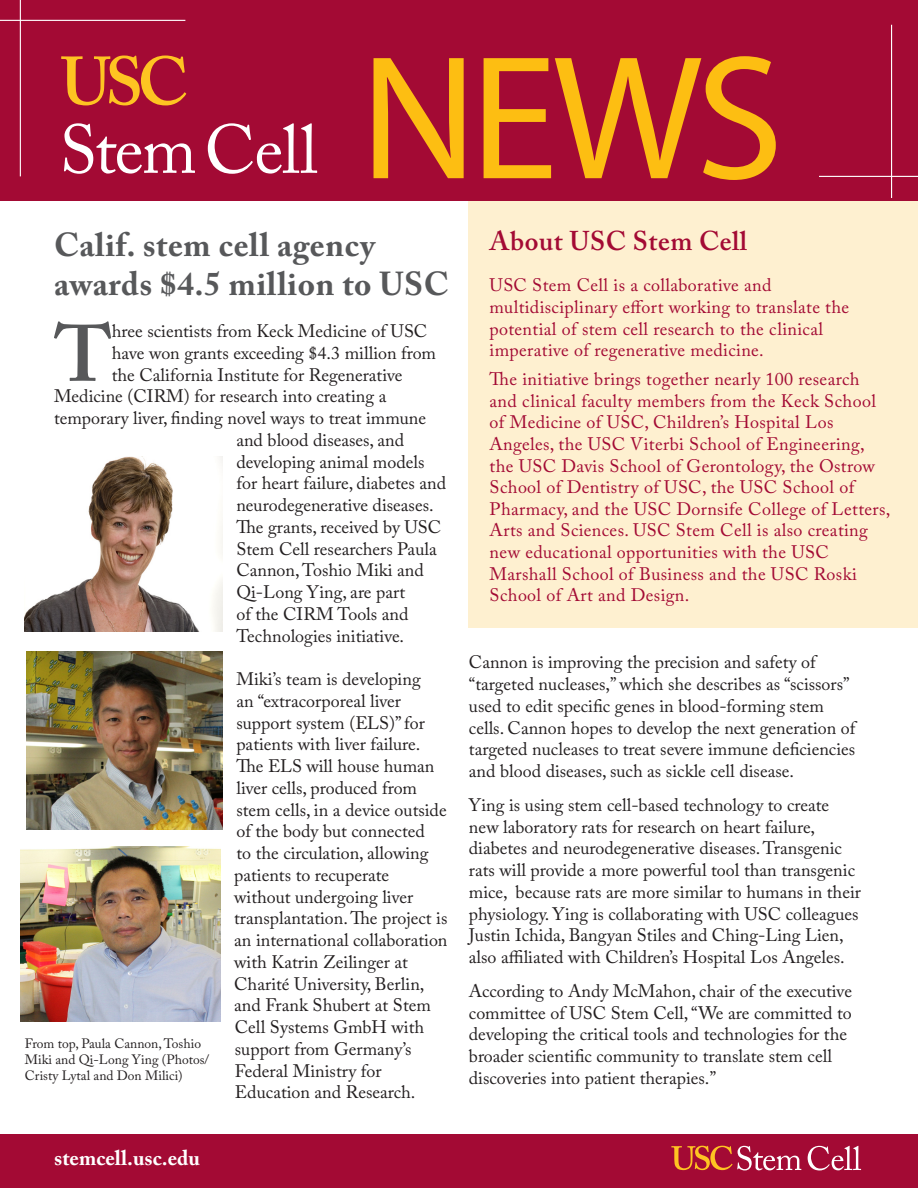
<style>
.page{position:relative;width:918px;height:1188px;background:#fff}
.page>*{position:absolute;margin:0;border:0;box-sizing:border-box;transform-origin:0 0}
.t1{font:178.05px "Myriad Pro";color:#fdbe12}
.t2{font:600 79.2px "Adobe Caslon Pro";color:#57585a}
.t3{font:700 33px/39.6px "Adobe Caslon Pro";letter-spacing:.02em;color:#57585a}
.t4{font:600 27px "Adobe Caslon Pro";letter-spacing:.02em;color:#a30a34}
.t5{font:700 21px "Adobe Caslon Pro";color:#fff}
.t6{font:18px/21.8px "Adobe Caslon Pro";color:#231f20}
.t7{font:18px/21.6px "Adobe Caslon Pro";letter-spacing:.02em;color:#a30a34}
.t8{font:13.5px/16.2px "Adobe Caslon Pro";color:#231f20}
</style>
<div class="page">
<div style="left:468px;top:193px;width:450px;height:435px;background:#fef0d0"></div>
<div style="left:0;top:1134px;width:918px;height:54px;background:#a30a34"></div>
<div style="left:0;top:0;width:918px;height:200px;background:#a30a34"></div>
<img style="left:26px;top:651px;width:197px;height:178px">
<hr style="left:819px;top:176px;width:99px;height:1px;background:#fff">
<hr style="left:0;top:20px;width:185px;height:1px;background:#fff">
<hr style="left:891px;top:25px;width:1px;height:173px;background:#fff">
<hr style="left:20px;top:0;width:1px;height:176px;background:#fff">
<svg style="left:671px;top:1146px;width:130px;height:24px"></svg>
<svg style="left:808px;top:1146px;width:53px;height:24px"></svg>
<svg style="left:64px;top:123px;width:131px;height:51px"></svg>
<svg style="left:208px;top:123px;width:109px;height:51px"></svg>
<svg style="left:61px;top:56px;width:125px;height:49px"></svg>
<img style="left:25px;top:456px;width:198px;height:176px">
<img style="left:21px;top:846px;width:200px;height:175px">
<p class="t1" style="left:360px;top:9px;width:425px">NEWS</p>
<p class="t3" style="left:54px;top:224px;width:396px">Calif. stem cell agency awards $4.5 million to USC</p>
<p class="t2" style="left:55px;top:307px;width:59px">T</p>
<p class="t6" style="left:112px;top:320px;width:317px">hree scientists from Keck Medicine of USC</p>
<p class="t6" style="left:112px;top:342px;width:326px">have won grants exceeding $4.3 million from</p>
<p class="t6" style="left:112px;top:364px;width:292px">the California Institute for Regenerative</p>
<p class="t6" style="left:54px;top:385px;width:334px">Medicine (CIRM) for research into creating a</p>
<p class="t6" style="left:54px;top:407px;width:374px">temporary liver, finding novel ways to treat immune</p>
<p class="t6" style="left:236px;top:429px;width:169px">and blood diseases, and</p>
<p class="t6" style="left:236px;top:451px;width:190px">developing animal models</p>
<p class="t6" style="left:236px;top:472px;width:211px">for heart failure, diabetes and</p>
<p class="t6" style="left:236px;top:494px;width:199px">neurodegenerative diseases.</p>
<p class="t6" style="left:236px;top:516px;width:206px">The grants, received by USC</p>
<p class="t6" style="left:236px;top:538px;width:202px">Stem Cell researchers Paula</p>
<p class="t6" style="left:236px;top:559px;width:189px">Cannon, Toshio Miki and</p>
<p class="t6" style="left:236px;top:581px;width:170px">Qi-Long Ying, are part</p>
<p class="t6" style="left:236px;top:603px;width:174px">of the CIRM Tools and</p>
<p class="t6" style="left:236px;top:625px;width:169px">Technologies initiative.</p>
<p class="t6" style="left:234px;top:668px;width:215px">Miki’s team is developing<br>an “extracorporeal liver support system (ELS)” for patients with liver failure.<br>The ELS will house human liver cells, produced from stem cells, in a device outside of the body but connected<br>to the circulation, allowing patients to recuperate without undergoing liver transplantation. The project is an international collaboration with Katrin Zeilinger at<br>Charité University, Berlin, and Frank Shubert at Stem<br>Cell Systems GmbH with support from Germany’s<br>Federal Ministry for<br>Education and Research.</p>
<p class="t8" style="left:25px;top:1035px;width:186px">From top, Paula Cannon, Toshio<br>Miki and Qi-Long Ying (Photos/<br>Cristy Lytal and Don Milici)</p>
<p class="t4" style="left:490px;top:225px;width:259px">About USC Stem Cell</p>
<p class="t7" style="left:490px;top:274px;width:361px">USC Stem Cell is a collaborative and multidisciplinary effort working to translate the potential of stem cell research to the clinical imperative of regenerative medicine.</p>
<p class="t7" style="left:490px;top:368px;width:402px">The initiative brings together nearly 100 research and clinical faculty members from the Keck School of Medicine of USC, Children’s Hospital Los Angeles, the USC Viterbi School of Engineering, the USC Davis School of Gerontology, the Ostrow School of Dentistry of USC, the USC School of Pharmacy, and the USC Dornsife College of Letters, Arts and Sciences. USC Stem Cell is also creating new educational opportunities with the USC Marshall School of Business and the USC Roski School of Art and Design.</p>
<p class="t6" style="left:469px;top:651px;width:388px">Cannon is improving the precision and safety of “targeted nucleases,” which she describes as “scissors” used to edit specific genes in blood-forming stem cells. Cannon hopes to develop the next generation of targeted nucleases to treat severe immune deficiencies and blood diseases, such as sickle cell disease.</p>
<p class="t6" style="left:469px;top:794px;width:394px">Ying is using stem cell-based technology to create new laboratory rats for research on heart failure, diabetes and neurodegenerative diseases. Transgenic rats will provide a more powerful tool than transgenic mice, because rats are more similar to humans in their physiology. Ying is collaborating with USC colleagues Justin Ichida, Bangyan Stiles and Ching-Ling Lien, also affiliated with Children’s Hospital Los Angeles.</p>
<p class="t6" style="left:469px;top:980px;width:385px">According to Andy McMahon, chair of the executive committee of USC Stem Cell, “We are committed to developing the critical tools and technologies for the broader scientific community to translate stem cell discoveries into patient therapies.”</p>
<p class="t5" style="left:54px;top:1145px;width:147px">stemcell.usc.edu</p>
</div>
